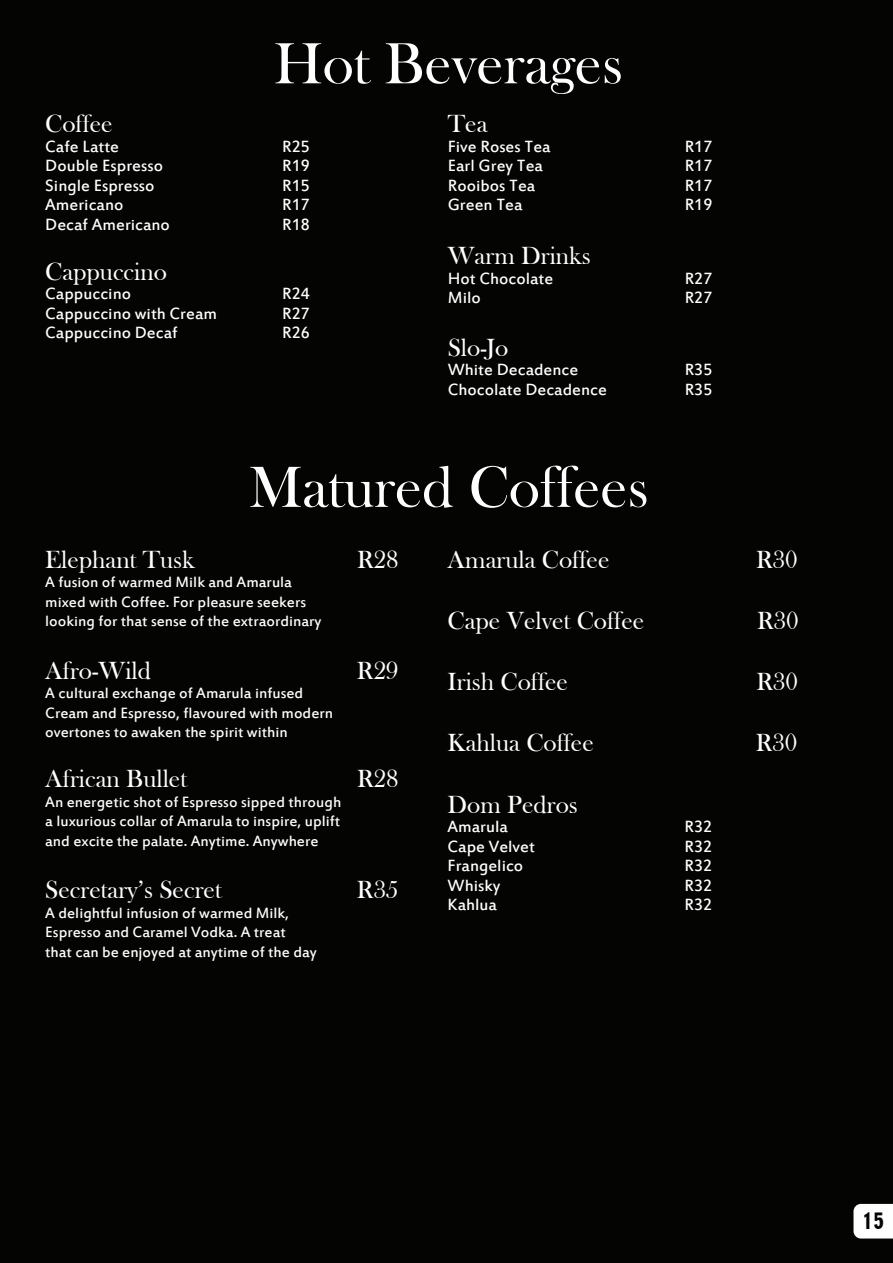
<style>
.page{position:relative;width:893px;height:1263px;background:#040503}
.page>*{position:absolute;margin:0;border:0;box-sizing:border-box;transform-origin:0 0}
.t1{font:60px "Bask Old Face";color:#fff}
.t2{font:25.5px "Bask Old Face";color:#fff}
.t3{font:22.5px "Geometric 706 BT Black Condensed B";color:#040503}
.t4{font:18px "Estrangelo Edessa";color:#fff}
.t5{font:16.5px/19.5px "Estrangelo Edessa";color:#fff}
</style>
<div class="page">
<svg style="left:853px;top:1204px;width:40px;height:34px"></svg>
<h1 class="t1" style="left:274px;top:30px;width:351px">Hot Beverages</h1>
<h2 class="t2" style="left:45px;top:110px;width:69px">Coffee</h2>
<p class="t4" style="left:45px;top:137px;width:75px">Cafe Latte</p>
<p class="t4" style="left:282px;top:137px;width:29px">R25</p>
<p class="t4" style="left:45px;top:157px;width:119px">Double Espresso</p>
<p class="t4" style="left:282px;top:157px;width:29px">R19</p>
<p class="t4" style="left:45px;top:176px;width:111px">Single Espresso</p>
<p class="t4" style="left:282px;top:176px;width:29px">R15</p>
<p class="t4" style="left:45px;top:196px;width:80px">Americano</p>
<p class="t4" style="left:282px;top:196px;width:29px">R17</p>
<p class="t4" style="left:45px;top:215px;width:126px">Decaf Americano</p>
<p class="t4" style="left:282px;top:215px;width:29px">R18</p>
<h2 class="t2" style="left:45px;top:257px;width:123px">Cappuccino</h2>
<p class="t4" style="left:45px;top:285px;width:87px">Cappuccino</p>
<p class="t4" style="left:282px;top:285px;width:29px">R24</p>
<p class="t4" style="left:45px;top:304px;width:173px">Cappuccino with Cream</p>
<p class="t4" style="left:282px;top:304px;width:29px">R27</p>
<p class="t4" style="left:45px;top:324px;width:134px">Cappuccino Decaf</p>
<p class="t4" style="left:282px;top:324px;width:29px">R26</p>
<h2 class="t2" style="left:448px;top:110px;width:41px">Tea</h2>
<p class="t4" style="left:448px;top:137px;width:104px">Five Roses Tea</p>
<p class="t4" style="left:685px;top:137px;width:29px">R17</p>
<p class="t4" style="left:448px;top:157px;width:97px">Earl Grey Tea</p>
<p class="t4" style="left:685px;top:157px;width:29px">R17</p>
<p class="t4" style="left:448px;top:176px;width:89px">Rooibos Tea</p>
<p class="t4" style="left:685px;top:176px;width:29px">R17</p>
<p class="t4" style="left:448px;top:196px;width:76px">Green Tea</p>
<p class="t4" style="left:685px;top:196px;width:29px">R19</p>
<h2 class="t2" style="left:448px;top:242px;width:145px">Warm Drinks</h2>
<p class="t4" style="left:448px;top:269px;width:107px">Hot Chocolate</p>
<p class="t4" style="left:685px;top:269px;width:29px">R27</p>
<p class="t4" style="left:448px;top:289px;width:35px">Milo</p>
<p class="t4" style="left:685px;top:289px;width:29px">R27</p>
<h2 class="t2" style="left:448px;top:333px;width:62px">Slo-Jo</h2>
<p class="t4" style="left:448px;top:361px;width:132px">White Decadence</p>
<p class="t4" style="left:685px;top:361px;width:29px">R35</p>
<p class="t4" style="left:448px;top:380px;width:161px">Chocolate Decadence</p>
<p class="t4" style="left:685px;top:380px;width:29px">R35</p>
<h1 class="t1" style="left:249px;top:454px;width:401px">Matured Coffees</h1>
<h2 class="t2" style="left:45px;top:545px;width:151px">Elephant Tusk</h2>
<h2 class="t2" style="left:357px;top:545px;width:43px">R28</h2>
<p class="t5" style="left:45px;top:573px;width:278px">A fusion of warmed Milk and Amarula mixed with Coffee. For pleasure seekers looking for that sense of the extraordinary</p>
<h2 class="t2" style="left:45px;top:656px;width:107px">Afro-Wild</h2>
<h2 class="t2" style="left:357px;top:656px;width:43px">R29</h2>
<p class="t5" style="left:45px;top:684px;width:289px">A cultural exchange of Amarula infused<br>Cream and Espresso, flavoured with modern overtones to awaken the spirit within</p>
<h2 class="t2" style="left:45px;top:765px;width:143px">African Bullet</h2>
<h2 class="t2" style="left:357px;top:765px;width:43px">R28</h2>
<p class="t5" style="left:45px;top:793px;width:298px;text-align:justify">An energetic shot of Espresso sipped through a luxurious collar of Amarula to inspire, uplift and excite the palate. Anytime. Anywhere</p>
<h2 class="t2" style="left:45px;top:876px;width:178px">Secretary’s Secret</h2>
<h2 class="t2" style="left:357px;top:876px;width:43px">R35</h2>
<p class="t5" style="left:45px;top:904px;width:273px">A delightful infusion of warmed Milk,<br>Espresso and Caramel Vodka. A treat<br>that can be enjoyed at anytime of the day</p>
<h2 class="t2" style="left:448px;top:545px;width:163px">Amarula Coffee</h2>
<h2 class="t2" style="left:756px;top:545px;width:43px">R30</h2>
<h2 class="t2" style="left:448px;top:606px;width:198px">Cape Velvet Coffee</h2>
<h2 class="t2" style="left:757px;top:606px;width:43px">R30</h2>
<h2 class="t2" style="left:448px;top:668px;width:122px">Irish Coffee</h2>
<h2 class="t2" style="left:756px;top:668px;width:43px">R30</h2>
<h2 class="t2" style="left:448px;top:729px;width:148px">Kahlua Coffee</h2>
<h2 class="t2" style="left:756px;top:729px;width:43px">R30</h2>
<h2 class="t2" style="left:448px;top:790px;width:132px">Dom Pedros</h2>
<p class="t4" style="left:448px;top:818px;width:62px">Amarula</p>
<p class="t4" style="left:685px;top:818px;width:29px">R32</p>
<p class="t4" style="left:448px;top:837px;width:89px">Cape Velvet</p>
<p class="t4" style="left:685px;top:837px;width:29px">R32</p>
<p class="t4" style="left:448px;top:857px;width:77px">Frangelico</p>
<p class="t4" style="left:685px;top:857px;width:29px">R32</p>
<p class="t4" style="left:448px;top:876px;width:54px">Whisky</p>
<p class="t4" style="left:685px;top:876px;width:29px">R32</p>
<p class="t4" style="left:448px;top:896px;width:51px">Kahlua</p>
<p class="t4" style="left:685px;top:896px;width:29px">R32</p>
<h3 class="t3" style="left:862px;top:1207px;width:24px">15</h3>
</div>
